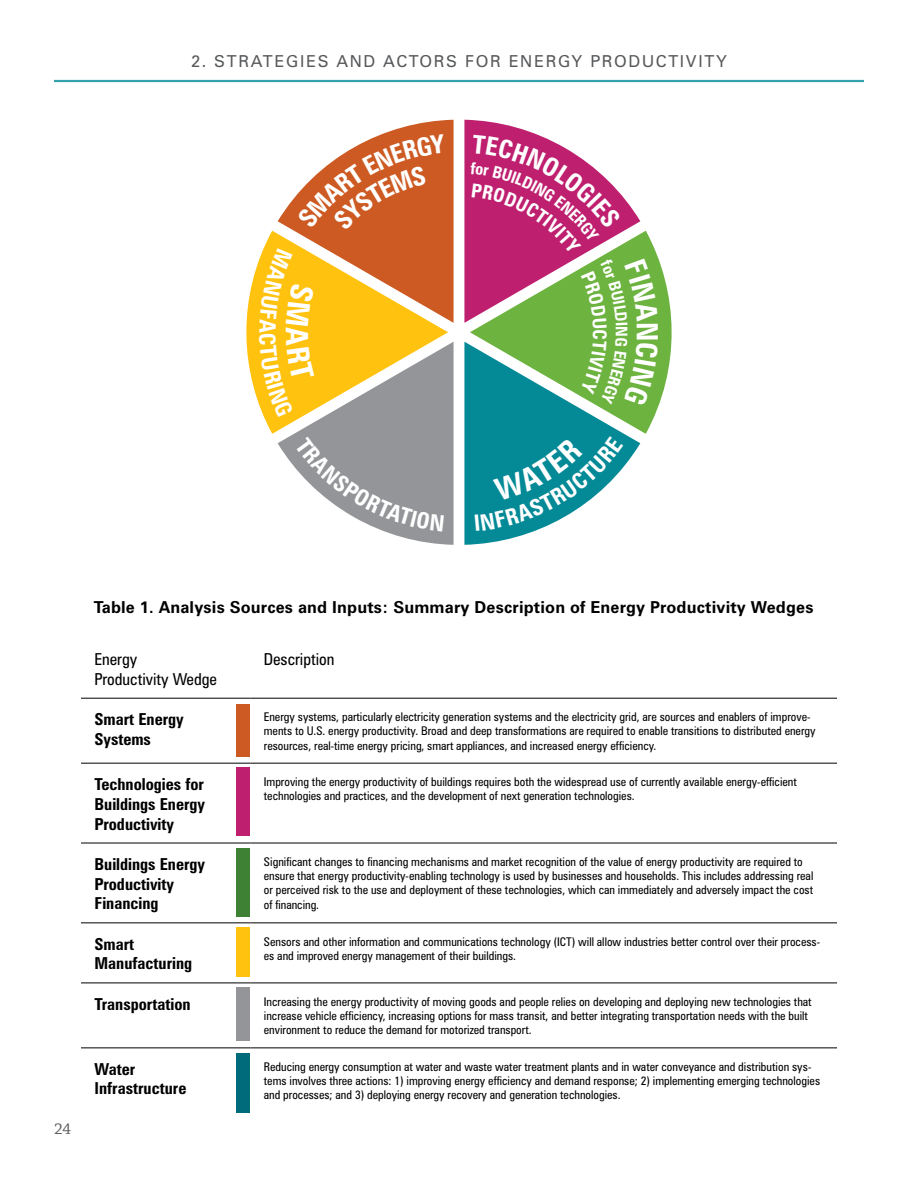
<style>
.page{position:relative;width:918px;height:1188px;background:#fff}
.page>*{position:absolute;margin:0;border:0;box-sizing:border-box;transform-origin:0 0}
.t1{font:700 condensed 29.25px "Zurich BT";color:#fff}
.t2{font:700 condensed 16.5px/19.8px "Zurich BT";color:#000}
.t3{font:700 16.5px "Zurich BT";letter-spacing:.01em;color:#000}
.t4{font:16.5px "Zurich BT";letter-spacing:.1em;color:#58595b}
.t5{font:condensed 16.5px/19.8px "Zurich BT";color:#000}
.t6{font:16.5px "Chaparral Pro";color:#58595b}
.t7{font:700 condensed 16.2px "Zurich BT";color:#fff}
.t8{font:condensed 12px/14.4px "Zurich BT";color:#000}
</style>
<div class="page">
<hr style="left:54px;top:80px;width:810px;height:2px;background:#038a96">
<hr style="left:81px;top:763px;width:169px;height:1px;background:#000">
<hr style="left:250px;top:763px;width:587px;height:1px;background:#000">
<hr style="left:81px;top:843px;width:169px;height:1px;background:#000">
<hr style="left:250px;top:843px;width:587px;height:1px;background:#000">
<hr style="left:81px;top:923px;width:169px;height:1px;background:#000">
<hr style="left:250px;top:923px;width:587px;height:1px;background:#000">
<hr style="left:81px;top:983px;width:169px;height:1px;background:#000">
<hr style="left:250px;top:983px;width:587px;height:1px;background:#000">
<hr style="left:81px;top:1048px;width:169px;height:1px;background:#000">
<hr style="left:250px;top:1048px;width:587px;height:1px;background:#000">
<hr style="left:81px;top:698px;width:169px;height:1px;background:#000">
<hr style="left:250px;top:698px;width:587px;height:1px;background:#000">
<div style="left:237px;top:704px;width:13px;height:53px;background:#cd5a22"></div>
<div style="left:237px;top:767px;width:13px;height:68px;background:#be1f6f"></div>
<div style="left:237px;top:849px;width:13px;height:68px;background:#3e8134"></div>
<div style="left:237px;top:928px;width:13px;height:49px;background:#ffc20e"></div>
<div style="left:237px;top:987px;width:13px;height:54px;background:#939598"></div>
<div style="left:237px;top:1053px;width:13px;height:59px;background:#006b7a"></div>
<svg style="left:246px;top:120px;width:208px;height:425px"></svg>
<svg style="left:464px;top:120px;width:208px;height:425px"></svg>
<h2 class="t4" style="left:191px;top:51px;width:537px">2. STRATEGIES AND ACTORS FOR ENERGY PRODUCTIVITY</h2>
<h3 class="t7" style="left:632px;top:326px;width:12px;rotate:90deg">N</h3>
<h1 class="t1" style="left:665px;top:322px;width:21px;rotate:90deg">N</h1>
<h2 class="t6" style="left:54px;top:1120px;width:19px">24</h2>
<h2 class="t3" style="left:94px;top:597px;width:721px">Table 1. Analysis Sources and Inputs: Summary Description of Energy Productivity Wedges</h2>
<h2 class="t5" style="left:94px;top:649px;width:124px">Energy<br>Productivity Wedge</h2>
<h2 class="t5" style="left:264px;top:649px;width:72px">Description</h2>
<h2 class="t2" style="left:94px;top:709px;width:91px">Smart Energy<br>Systems</h2>
<p class="t8" style="left:264px;top:709px;width:553px">Energy systems, particularly electricity generation systems and the electricity grid, are sources and enablers of improve&shy;ments to U.S. energy productivity. Broad and deep transformations are required to enable transitions to distributed energy resources, real-time energy pricing, smart appliances, and increased energy efficiency.</p>
<h2 class="t2" style="left:94px;top:774px;width:112px;text-align:justify">Technologies for Buildings Energy Productivity</h2>
<p class="t8" style="left:264px;top:774px;width:535px">Improving the energy productivity of buildings requires both the widespread use of currently available energy-efficient technologies and practices, and the development of next generation technologies.</p>
<h2 class="t2" style="left:94px;top:854px;width:112px">Buildings Energy<br>Productivity<br>Financing</h2>
<p class="t8" style="left:264px;top:854px;width:551px">Significant changes to financing mechanisms and market recognition of the value of energy productivity are required to ensure that energy productivity-enabling technology is used by businesses and households. This includes addressing real or perceived risk to the use and deployment of these technologies, which can immediately and adversely impact the cost of financing.</p>
<h2 class="t2" style="left:94px;top:934px;width:99px">Smart<br>Manufacturing</h2>
<p class="t8" style="left:264px;top:934px;width:558px">Sensors and other information and communications technology (ICT) will allow industries better control over their process&shy;es and improved energy management of their buildings.</p>
<h2 class="t2" style="left:94px;top:994px;width:98px">Transportation</h2>
<p class="t8" style="left:264px;top:994px;width:549px">Increasing the energy productivity of moving goods and people relies on developing and deploying new technologies that increase vehicle efficiency, increasing options for mass transit, and better integrating transportation needs with the built environment to reduce the demand for motorized transport.</p>
<h2 class="t2" style="left:94px;top:1059px;width:93px">Water<br>Infrastructure</h2>
<p class="t8" style="left:264px;top:1059px;width:558px">Reducing energy consumption at water and waste water treatment plants and in water conveyance and distribution sys&shy;tems involves three actions: 1) improving energy efficiency and demand response; 2) implementing emerging technologies and processes; and 3) deploying energy recovery and generation technologies.</p>
</div>
